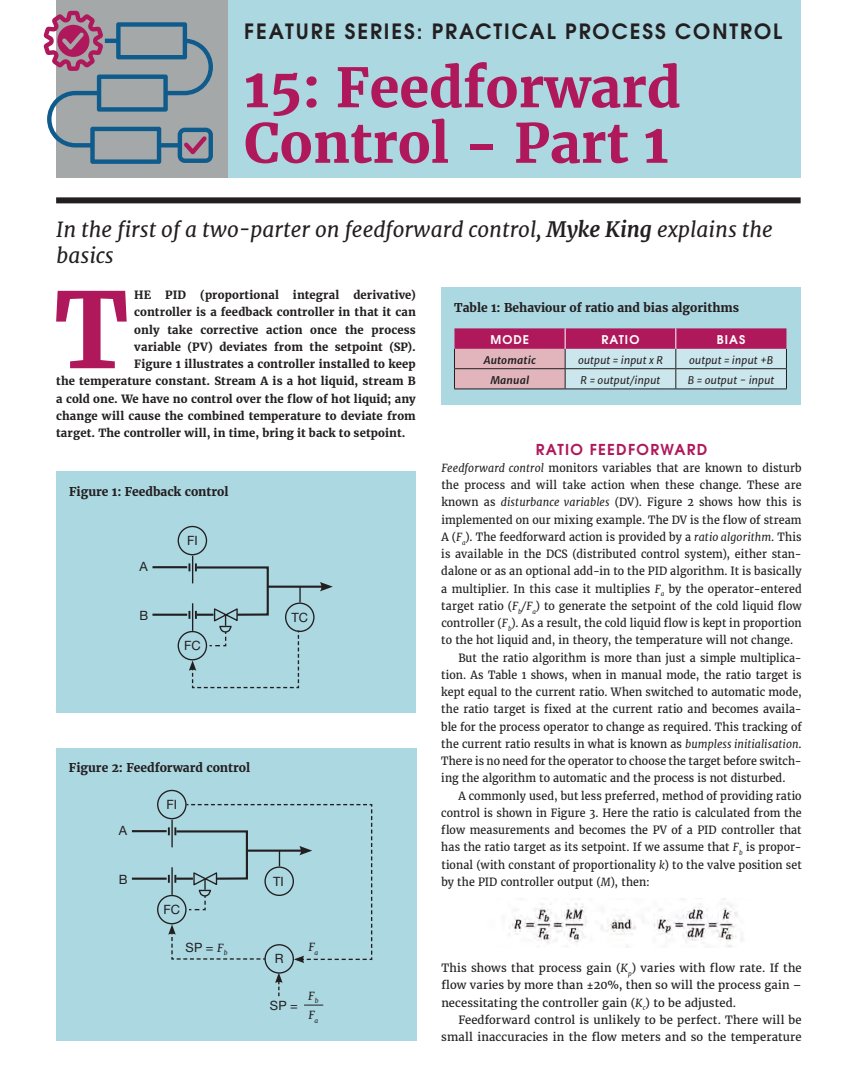
<style>
.page{position:relative;width:861px;height:1070px;background:#fff}
.page>*{position:absolute;margin:0;border:0;box-sizing:border-box;transform-origin:0 0}
.t1{font:700 104.1px "Merriweather";color:#af195b}
.t2{font:700 54px/55.5px "Merriweather";color:#af195b}
.t3{font:italic 21px/25.2px "Merriweather";color:#231f20}
.t4{font:700 21px "Te X Gyre Adventor";letter-spacing:.095em;color:#231f20}
.t5{font:700 15px "Te X Gyre Adventor";letter-spacing:.085em;color:#af195b}
.t6{font:12.9px "Helvetica Neue LT Std";color:#231f20}
.t7{font:700 12px "Merriweather";color:#231f20}
.t8{font:700 12px "Te X Gyre Adventor";letter-spacing:.085em;color:#fff}
.t9{font:11.25px "Merriweather";letter-spacing:.01em;color:#231f20;scale:.95 1}
.t10{font:700 11.25px "Merriweather";letter-spacing:.01em;color:#231f20}
.t11{font:11.25px/17.2px "Merriweather";letter-spacing:.01em;color:#231f20;text-align:justify}
.t12{font:italic 11.25px/19.2px "Merriweather";color:#231f20}
.t13{font:italic 10.5px "Merriweather Sans";letter-spacing:.015em;color:#231f20}
.t14{font:italic 700 10.5px "Merriweather Sans";letter-spacing:.015em;color:#231f20}
.s1{font-weight:700}
.s2{font-family:"Merriweather";font-style:italic;font-size:11.25px}
.s3{font-style:italic}
</style>
<div class="page">
<div style="left:56px;top:748px;width:360px;height:292px;background:#acd8e2"></div>
<div style="left:56px;top:471px;width:360px;height:242px;background:#acd8e2"></div>
<img style="left:509px;top:898px;width:234px;height:49px">
<div style="left:56px;top:0;width:744px;height:178px;background:#acd8e2"></div>
<div style="left:56px;top:0;width:171px;height:178px;background:#a5a8a8"></div>
<div style="left:56px;top:197px;width:744px;height:6px;background:#231f20"></div>
<svg style="left:44px;top:11px;width:169px;height:153px"></svg>
<div style="left:177px;top:631px;width:30px;height:29px;border:1px solid #231f20;border-radius:50%"></div>
<div style="left:177px;top:526px;width:30px;height:29px;border:1px solid #231f20;border-radius:50%"></div>
<div style="left:285px;top:602px;width:29px;height:30px;border:1px solid #231f20;border-radius:50%"></div>
<hr style="left:267px;top:585px;width:56px;height:3px;background:#231f20">
<svg style="left:319px;top:582px;width:13px;height:9px"></svg>
<hr style="left:152px;top:613px;width:35px;height:3px;background:#231f20">
<hr style="left:152px;top:566px;width:35px;height:2px;background:#231f20">
<svg style="left:188px;top:556px;width:112px;height:133px"></svg>
<div style="left:441px;top:287px;width:359px;height:118px;background:#acd8e2"></div>
<svg style="left:454px;top:328px;width:332px;height:61px;background:#c291ac"></svg>
<hr style="left:565px;top:368px;width:110px;height:1px;background:#231f20">
<hr style="left:565px;top:388px;width:110px;height:1px;background:#231f20">
<div style="left:157px;top:895px;width:29px;height:29px;border:1px solid #231f20;border-radius:50%"></div>
<div style="left:157px;top:789px;width:29px;height:30px;border:1px solid #231f20;border-radius:50%"></div>
<hr style="left:132px;top:877px;width:34px;height:2px;background:#231f20">
<hr style="left:132px;top:830px;width:34px;height:2px;background:#231f20">
<div style="left:264px;top:944px;width:30px;height:29px;border:1px solid #231f20;border-radius:50%"></div>
<svg style="left:168px;top:803px;width:205px;height:160px"></svg>
<svg style="left:275px;top:972px;width:7px;height:24px"></svg>
<svg style="left:304px;top:1004px;width:19px;height:1px"></svg>
<h3 class="t4" style="left:244px;top:13px;width:539px">FEATURE SERIES: PRACTICAL PROCESS CONTROL</h3>
<h2 class="t2" style="left:244px;top:60px;width:438px">15: Feedforward<br>Control - Part 1</h2>
<h3 class="t3" style="left:56px;top:217px;width:718px">In the first of a two-parter on feedforward control, <span class="s1">Myke King</span> explains the basics</h3>
<h1 class="t1" style="left:54px;top:266px;width:76px">T</h1>
<p class="t10" style="left:134px;top:288px;width:18px">HE</p>
<p class="t10" style="left:165px;top:288px;width:22px">PID</p>
<p class="t10" style="left:200px;top:288px;width:217px">(proportional integral derivative)</p>
<p class="t10" style="left:134px;top:305px;width:283px">controller is a feedback controller in that it can</p>
<p class="t10" style="left:134px;top:323px;width:283px">only take corrective action once the process</p>
<p class="t10" style="left:134px;top:340px;width:283px">variable (PV) deviates from the setpoint (SP).</p>
<p class="t10" style="left:134px;top:357px;width:283px">Figure 1 illustrates a controller installed to keep</p>
<p class="t10" style="left:56px;top:374px;width:361px">the temperature constant. Stream A is a hot liquid, stream B</p>
<p class="t10" style="left:56px;top:391px;width:361px">a cold one. We have no control over the flow of hot liquid; any</p>
<p class="t10" style="left:56px;top:409px;width:361px">change will cause the combined temperature to deviate from</p>
<p class="t10" style="left:56px;top:426px;width:351px">target. The controller will, in time, bring it back to setpoint.</p>
<p class="t7" style="left:69px;top:484px;width:161px">Figure 1: Feedback control</p>
<p class="t6" style="left:187px;top:532px;width:12px">FI</p>
<p class="t6" style="left:139px;top:559px;width:10px">A</p>
<p class="t6" style="left:139px;top:607px;width:10px">B</p>
<p class="t6" style="left:291px;top:609px;width:18px">TC</p>
<p class="t6" style="left:184px;top:637px;width:18px">FC</p>
<p class="t7" style="left:69px;top:760px;width:183px">Figure 2: Feedforward control</p>
<p class="t6" style="left:166px;top:796px;width:12px">FI</p>
<p class="t6" style="left:119px;top:823px;width:10px">A</p>
<p class="t6" style="left:119px;top:871px;width:10px">B</p>
<p class="t6" style="left:273px;top:873px;width:12px">TI</p>
<p class="t6" style="left:163px;top:901px;width:18px">FC</p>
<p class="t6" style="left:185px;top:939px;width:43px">SP = <span class="s2">F</span><sub>b</sub></p>
<p class="t6" style="left:274px;top:951px;width:10px">R</p>
<p class="t6" style="left:270px;top:997px;width:30px">SP =</p>
<p class="t12" style="left:308px;top:937px;width:11px">F<sub>a</sub></p>
<p class="t12" style="left:308px;top:986px;width:12px">F<sub>b<br></sub>F<sub>a</sub></p>
<p class="t7" style="left:454px;top:300px;width:286px">Table 1: Behaviour of ratio and bias algorithms</p>
<p class="t8" style="left:490px;top:329px;width:40px">MODE</p>
<p class="t8" style="left:601px;top:329px;width:39px">RATIO</p>
<p class="t8" style="left:716px;top:329px;width:30px">BIAS</p>
<p class="t14" style="left:483px;top:353px;width:54px">Automatic</p>
<p class="t13" style="left:577px;top:353px;width:86px">output = input x R</p>
<p class="t13" style="left:688px;top:353px;width:86px">output = input +B</p>
<p class="t14" style="left:490px;top:374px;width:40px">Manual</p>
<p class="t13" style="left:580px;top:374px;width:81px">R = output/input</p>
<p class="t13" style="left:687px;top:374px;width:88px">B = output - input</p>
<h3 class="t5" style="left:535px;top:436px;width:173px">RATIO FEEDFORWARD</h3>
<p class="t9" style="left:441px;top:461px;width:380px"><span class="s3">Feedforward control</span> monitors variables that are known to disturb</p>
<p class="t9" style="left:441px;top:478px;width:380px">the process and will take action when these change. These are</p>
<p class="t9" style="left:441px;top:495px;width:380px">known as <span class="s3">disturbance variables</span> (DV). Figure 2 shows how this is</p>
<p class="t9" style="left:441px;top:512px;width:380px">implemented on our mixing example. The DV is the flow of stream</p>
<p class="t9" style="left:441px;top:530px;width:380px">A (<span class="s3">F</span><sub>a</sub>). The feedforward action is provided by a <span class="s3">ratio algorithm</span>. This</p>
<p class="t9" style="left:441px;top:547px;width:380px">is available in the DCS (distributed control system), either stan-</p>
<p class="t9" style="left:441px;top:564px;width:380px">dalone or as an optional add-in to the PID algorithm. It is basically</p>
<p class="t9" style="left:441px;top:581px;width:380px">a multiplier. In this case it multiplies <span class="s3">F</span><sub>a</sub> by the operator-entered</p>
<p class="t9" style="left:441px;top:599px;width:380px">target ratio (<span class="s3">F</span><sub>b</sub><span class="s3">/F</span><sub>a</sub>) to generate the setpoint of the cold liquid flow</p>
<p class="t9" style="left:441px;top:616px;width:380px">controller (<span class="s3">F</span><sub>b</sub>). As a result, the cold liquid flow is kept in proportion</p>
<p class="t9" style="left:441px;top:633px;width:372px">to the hot liquid and, in theory, the temperature will not change.</p>
<p class="t9" style="left:458px;top:650px;width:363px">But the ratio algorithm is more than just a simple multiplica-</p>
<p class="t9" style="left:441px;top:668px;width:380px">tion. As Table 1 shows, when in manual mode, the ratio target is</p>
<p class="t9" style="left:441px;top:685px;width:380px">kept equal to the current ratio. When switched to automatic mode,</p>
<p class="t9" style="left:441px;top:702px;width:380px">the ratio target is fixed at the current ratio and becomes availa-</p>
<p class="t9" style="left:441px;top:719px;width:380px">ble for the process operator to change as required. This tracking of</p>
<p class="t9" style="left:441px;top:736px;width:380px">the current ratio results in what is known as <span class="s3">bumpless initialisation</span>.</p>
<p class="t9" style="left:441px;top:754px;width:380px">There is no need for the operator to choose the target before switch-</p>
<p class="t9" style="left:441px;top:771px;width:363px">ing the algorithm to automatic and the process is not disturbed.</p>
<p class="t9" style="left:458px;top:788px;width:363px">A commonly used, but less preferred, method of providing ratio</p>
<p class="t9" style="left:441px;top:805px;width:380px">control is shown in Figure 3. Here the ratio is calculated from the</p>
<p class="t9" style="left:441px;top:823px;width:380px">flow measurements and becomes the PV of a PID controller that</p>
<p class="t9" style="left:441px;top:840px;width:380px">has the ratio target as its setpoint. If we assume that <span class="s3">F</span><sub>b</sub> is propor-</p>
<p class="t9" style="left:441px;top:857px;width:380px">tional (with constant of proportionality <span class="s3">k</span>) to the valve position set</p>
<p class="t9" style="left:441px;top:875px;width:221px">by the PID controller output (<span class="s3">M</span>), then:</p>
<p class="t11" style="left:441px;top:959px;width:362px">This shows that process gain (<span class="s3">K</span><sub>p</sub>) varies with flow rate. If the flow varies by more than ±20%, then so will the process gain – necessitating the controller gain (<span class="s3">K</span><sub>c</sub>) to be adjusted.</p>
<p class="t11" style="left:441px;top:1011px;width:362px;text-align:right">Feedforward control is unlikely to be perfect. There will be small inaccuracies in the flow meters and so the temperature</p>
</div>
